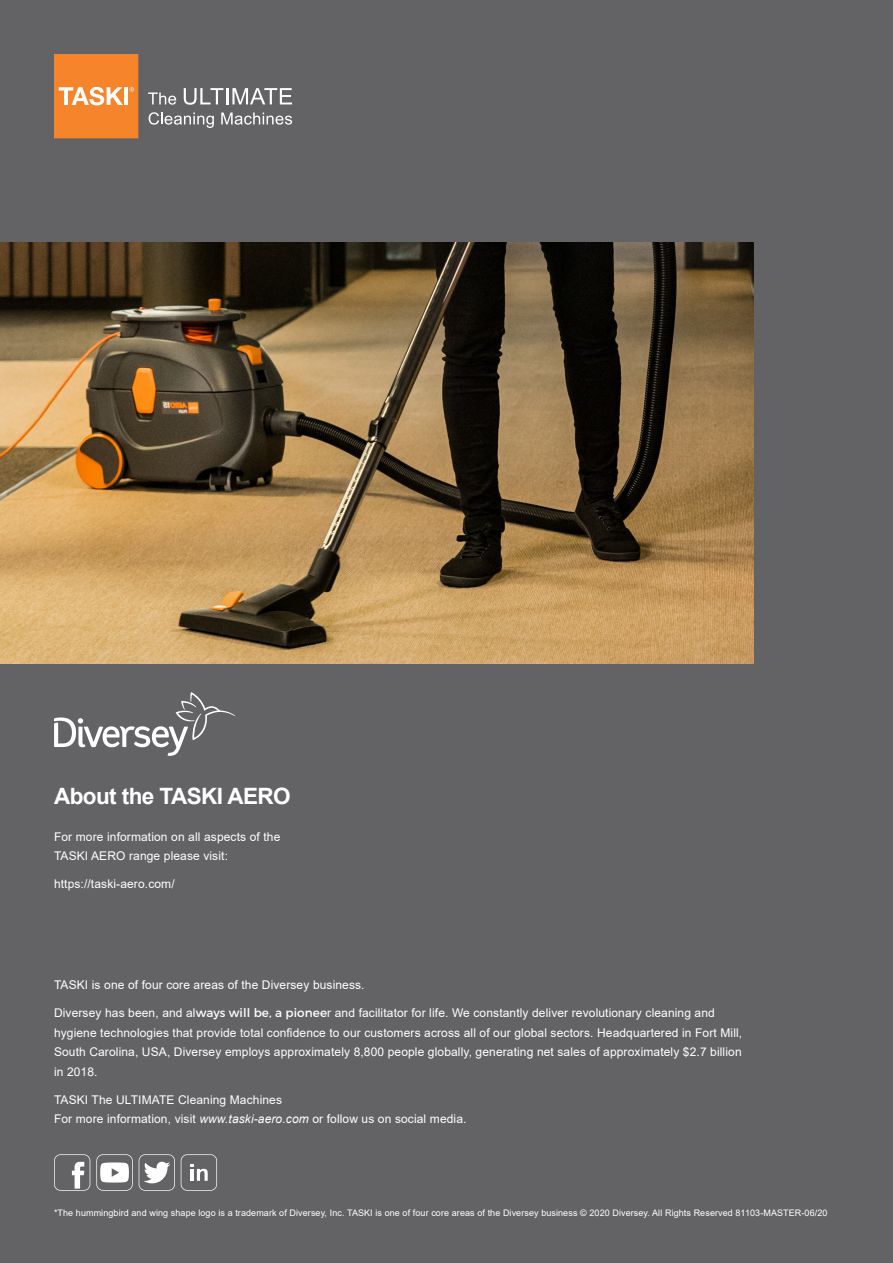
<style>
.page{position:relative;width:893px;height:1263px;background:#636366}
.page>*{position:absolute;margin:0;border:0;box-sizing:border-box;transform-origin:0 0}
.NUMBERS{font:700 22.5px "Arial";letter-spacing:-.025em;color:#fff}
.t1{font:12px/19.5px "Arial";letter-spacing:.01em;color:#fff}
.t2{font:9px "Arial";letter-spacing:.01em;color:#fff}
.s1{font-family:"Montserrat"}
.s2{font-style:italic}
</style>
<div class="page">
<svg style="left:54px;top:692px;width:181px;height:64px"></svg>
<img style="left:0;top:242px;width:754px;height:421px">
<svg style="left:148px;top:93px;width:28px;height:12px"></svg>
<svg style="left:184px;top:88px;width:108px;height:17px"></svg>
<svg style="left:149px;top:112px;width:65px;height:16px"></svg>
<svg style="left:221px;top:113px;width:71px;height:12px"></svg>
<svg style="left:54px;top:54px;width:84px;height:84px;background:#f58f3d"></svg>
<svg style="left:181px;top:1154px;width:36px;height:37px"></svg>
<svg style="left:54px;top:1154px;width:36px;height:37px"></svg>
<svg style="left:96px;top:1154px;width:37px;height:37px"></svg>
<svg style="left:139px;top:1154px;width:36px;height:37px"></svg>
<p class="NUMBERS" style="left:54px;top:780px;width:238px">About the TASKI AERO</p>
<p class="t1" style="left:54px;top:827px;width:228px">For more information on all aspects of the<br>TASKI AERO range please visit:</p>
<p class="t1" style="left:54px;top:874px;width:122px">https://taski-aero.com/</p>
<p class="t1" style="left:54px;top:975px;width:312px">TASKI is one of four core areas of the Diversey business.</p>
<p class="t1" style="left:54px;top:1003px;width:690px">Diversey has been, and al<span class="s1">ways will be, a pionee</span>r and facilitator for life. We constantly deliver revolutionary cleaning and hygiene technologies that provide total confidence to our customers across all of our global sectors. Headquartered in Fort Mill, South Carolina, USA, Diversey employs approximately 8,800 people globally, generating net sales of approximately $2.7 billion in 2018.</p>
<p class="t1" style="left:54px;top:1090px;width:414px">TASKI The ULTIMATE Cleaning Machines<br>For more information, visit <span class="s2">www.taski-aero.com</span> or follow us on social media.</p>
<p class="t2" style="left:54px;top:1206px;width:775px">*The hummingbird and wing shape logo is a trademark of Diversey, Inc. TASKI is one of four core areas of the Diversey business © 2020 Diversey. All Rights Reserved 81103-MASTER-06/20</p>
</div>
